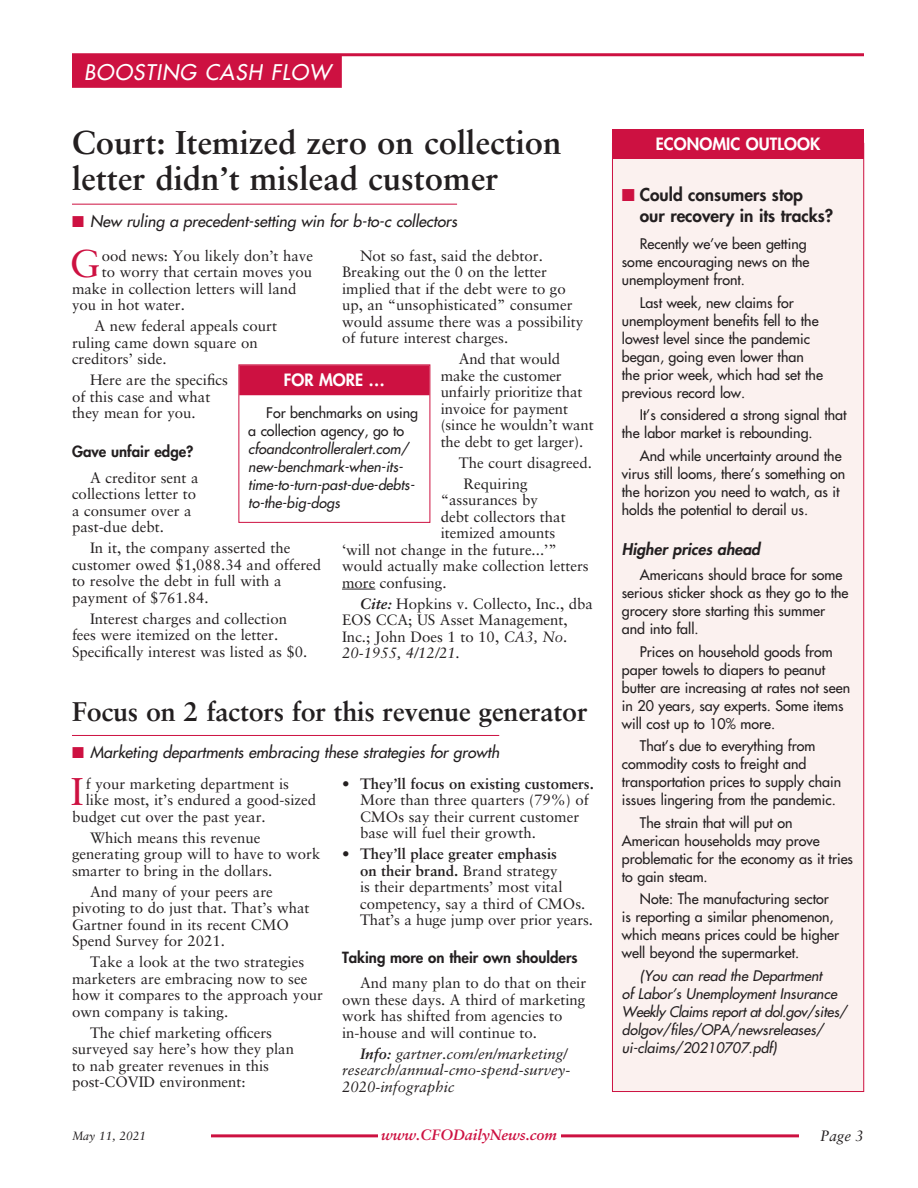
<style>
.page{position:relative;width:918px;height:1188px;background:#fff}
.page>*{position:absolute;margin:0;border:0;box-sizing:border-box;transform-origin:0 0}
._1a_Copy-drop_charac{font:38.7px "Sabon";color:#cd1141}
.Major_Headline{font:700 33px/36px "Sabon";color:#231f20}
.Minor_Headline{font:700 27px "Sabon";letter-spacing:-.01em;color:#231f20}
.Department_Head{font:italic 21px "Futura";letter-spacing:.05em;color:#fff}
._7__Sidebar_headline{font:800 17.25px/21px "Futura";color:#231f20}
._9__sidebar_cap{font:800 16.5px "Futura";letter-spacing:.005em;color:#fff}
.Kicker__Story{font:italic 15.75px "Futura";color:#231f20}
._8__Sidebar_sub-head{font:italic 800 15.75px "Futura";color:#231f20}
._1___Copy{font:15px/16.5px "Sabon";color:#231f20}
._3__Copy_Bullets{font:15px/16.5px "Sabon";color:#231f20}
._1a_Copy-drop_charac-2{font:15px "Sabon";color:#231f20}
._4__credit{font:15px/16.5px "Sabon";color:#231f20}
._4__credit-2{font:italic 15px/16.5px "Sabon";color:#231f20}
._2__Copy_Sub-Head{font:800 15px "Futura";color:#231f20}
.t1{font:italic 700 15px "Sabon";color:#cd1141}
._5__Sidebar_Copy{font:14.25px/18px "Futura";color:#231f20}
._6a_Sidebar_Source{font:italic 14.25px/18px "Futura";color:#231f20}
._5__Sidebar_Copy-2{font:italic 14.25px/18px "Futura";color:#231f20}
.t2{font:italic 12px "Sabon";color:#231f20}
.s1{color:#cd1141}
.s2{font-weight:700;font-style:italic}
.s3{font-style:italic}
.s4{font-style:normal}
.s5{font-weight:700}
</style>
<div class="page">
<hr style="left:342px;top:589px;width:33px;height:1px;background:#231f20">
<div style="left:72px;top:55px;width:270px;height:33px;background:#cd1141"></div>
<hr style="left:72px;top:53px;width:792px;height:3px;background:#cd1141">
<div style="left:612px;top:143px;width:252px;height:949px;background:#fbf1ef"></div>
<hr style="left:72px;top:204px;width:385px;height:1px;background:#cd1141">
<hr style="left:72px;top:735px;width:427px;height:1px;background:#cd1141">
<div style="left:612px;top:129px;width:252px;height:30px;background:#cd1141"></div>
<hr style="left:72px;top:1134px;width:792px;height:3px;background:#cd1141">
<div style="left:800px;top:1120px;width:64px;height:30px;background:#fff"></div>
<div style="left:72px;top:1120px;width:138px;height:31px;background:#fff"></div>
<div style="left:378px;top:1123px;width:182px;height:21px;background:#fff"></div>
<div style="left:239px;top:365px;width:191px;height:30px;background:#cd1141"></div>
<div style="left:238px;top:364px;width:192px;height:159px;border:1px solid #cd1141"></div>
<p class="Department_Head" style="left:84px;top:59px;width:248px">BOOSTING CASH FLOW</p>
<p class="Major_Headline" style="left:72px;top:123px;width:491px">Court: Itemized zero on collection letter didn’t mislead customer</p>
<p class="Kicker__Story" style="left:72px;top:211px;width:387px"><span class="s1">■</span> New ruling a precedent-setting win for b-to-c collectors</p>
<p class="_1a_Copy-drop_charac" style="left:70px;top:241px;width:32px">G</p>
<p class="_1a_Copy-drop_charac-2" style="left:102px;top:246px;width:213px">ood news: You likely don’t have</p>
<p class="_1___Copy" style="left:342px;top:247px;width:243px;text-indent:18px">Not so fast, said the debtor.<br>Breaking out the 0 on the letter implied that if the debt were to go up, an “unsophisticated” consumer would assume there was a possibility of future interest charges.</p>
<p class="_1___Copy" style="left:441px;top:350px;width:154px;text-indent:18px">And that would make the customer unfairly prioritize that invoice for payment (since he wouldn’t want the debt to get larger).</p>
<p class="_1___Copy" style="left:459px;top:454px;width:135px">The court disagreed.</p>
<p class="_1___Copy" style="left:463px;top:475px;width:66px">Requiring</p>
<p class="_1___Copy" style="left:441px;top:491px;width:99px">“assurances by</p>
<p class="_1___Copy" style="left:441px;top:508px;width:127px">debt collectors that</p>
<p class="_1___Copy" style="left:441px;top:524px;width:116px">itemized amounts</p>
<p class="_1___Copy" style="left:342px;top:541px;width:216px">‘will not change in the future...’”</p>
<p class="_1___Copy" style="left:342px;top:557px;width:248px">would actually make collection letters</p>
<p class="_1___Copy" style="left:342px;top:574px;width:106px">more confusing.</p>
<p class="_4__credit" style="left:342px;top:595px;width:252px;text-indent:18px"><span class="s2">Cite:</span> Hopkins v. Collecto, Inc., dba<br>EOS CCA; US Asset Management,<br>Inc.; John Does 1 to 10, <span class="s3">CA3, No.<br>20-1955, 4/12/21.</span></p>
<p class="_1a_Copy-drop_charac-2" style="left:102px;top:263px;width:212px">to worry that certain moves you</p>
<p class="_1a_Copy-drop_charac-2" style="left:72px;top:279px;width:226px">make in collection letters will land</p>
<p class="_1a_Copy-drop_charac-2" style="left:72px;top:296px;width:114px">you in hot water.</p>
<p class="_1___Copy" style="left:72px;top:317px;width:207px;text-indent:23px">A new federal appeals court ruling came down square on creditors’ side.</p>
<p class="_1___Copy" style="left:72px;top:371px;width:157px;text-indent:18px">Here are the specifics of this case and what they mean for you.</p>
<p class="_2__Copy_Sub-Head" style="left:72px;top:442px;width:123px">Gave unfair edge?</p>
<p class="_1___Copy" style="left:72px;top:469px;width:128px;text-indent:18px">A creditor sent a collections letter to a consumer over a past-due debt.</p>
<p class="_1___Copy" style="left:72px;top:539px;width:251px;text-indent:18px">In it, the company asserted the customer owed $1,088.34 and offered to resolve the debt in full with a payment of $761.84.</p>
<p class="_1___Copy" style="left:72px;top:610px;width:237px;text-indent:18px">Interest charges and collection fees were itemized on the letter.<br>Specifically interest was listed as $0.</p>
<p class="_9__sidebar_cap" style="left:284px;top:370px;width:103px">FOR MORE …</p>
<p class="_5__Sidebar_Copy-2" style="left:248px;top:404px;width:171px;text-indent:18px"><span class="s4">For benchmarks on using a collection agency, go to </span>cfoandcontrolleralert.com/ new-benchmark-when-its&shy;time-to-turn-past-due-debts&shy;to-the-big-dogs</p>
<p class="Minor_Headline" style="left:72px;top:695px;width:517px">Focus on 2 factors for this revenue generator</p>
<p class="Kicker__Story" style="left:72px;top:743px;width:429px"><span class="s1">■</span> Marketing departments embracing these strategies for growth</p>
<p class="_1a_Copy-drop_charac" style="left:71px;top:769px;width:14px">I</p>
<p class="_1a_Copy-drop_charac-2" style="left:86px;top:774px;width:205px">f your marketing department is</p>
<p class="_1a_Copy-drop_charac-2" style="left:86px;top:791px;width:232px">like most, it’s endured a good-sized</p>
<p class="_1a_Copy-drop_charac-2" style="left:72px;top:807px;width:195px">budget cut over the past year.</p>
<p class="_1___Copy" style="left:72px;top:829px;width:250px;text-indent:18px">Which means this revenue generating group will to have to work smarter to bring in the dollars.</p>
<p class="_1___Copy" style="left:72px;top:883px;width:239px;text-indent:18px">And many of your peers are pivoting to do just that. That’s what<br>Gartner found in its recent CMO<br>Spend Survey for 2021.</p>
<p class="_1___Copy" style="left:72px;top:953px;width:252px;text-indent:18px">Take a look at the two strategies marketers are embracing now to see how it compares to the approach your own company is taking.</p>
<p class="_1___Copy" style="left:72px;top:1024px;width:224px;text-indent:18px">The chief marketing officers surveyed say here’s how they plan to nab greater revenues in this post-COVID environment:</p>
<p class="_3__Copy_Bullets" style="left:360px;top:775px;width:235px;text-indent:-18px">• <span class="s5">They’ll focus on existing customers.<br></span>More than three quarters (79%) of CMOs say their current customer base will fuel their growth.</p>
<p class="_3__Copy_Bullets" style="left:360px;top:845px;width:235px;text-indent:-18px">• <span class="s5">They’ll place greater emphasis<br>on their brand.</span> Brand strategy<br>is their departments’ most vital competency, say a third of CMOs.<br>That’s a huge jump over prior years.</p>
<p class="_2__Copy_Sub-Head" style="left:342px;top:948px;width:237px">Taking more on their own shoulders</p>
<p class="_1___Copy" style="left:342px;top:974px;width:246px;text-indent:18px">And many plan to do that on their own these days. A third of marketing work has shifted from agencies to in-house and will continue to.</p>
<p class="_4__credit-2" style="left:342px;top:1045px;width:230px;text-indent:18px"><span class="s5">Info:</span> gartner.com/en/marketing/ research/annual-cmo-spend-survey-<br>2020-infographic</p>
<p class="_9__sidebar_cap" style="left:656px;top:133px;width:166px">ECONOMIC OUTLOOK</p>
<p class="_7__Sidebar_headline" style="left:640px;top:184px;width:195px;text-indent:-18px"><span class="s1">■</span> Could consumers stop<br>our recovery in its tracks?</p>
<p class="_5__Sidebar_Copy" style="left:622px;top:235px;width:189px;text-indent:18px">Recently we’ve been getting some encouraging news on the unemployment front.</p>
<p class="_5__Sidebar_Copy" style="left:622px;top:294px;width:203px;text-indent:18px">Last week, new claims for unemployment benefits fell to the lowest level since the pandemic began, going even lower than the prior week, which had set the previous record low.</p>
<p class="_5__Sidebar_Copy" style="left:622px;top:406px;width:226px;text-indent:18px">It’s considered a strong signal that the labor market is rebounding.</p>
<p class="_5__Sidebar_Copy" style="left:622px;top:447px;width:225px;text-indent:18px">And while uncertainty around the virus still looms, there’s something on the horizon you need to watch, as it holds the potential to derail us.</p>
<p class="_8__Sidebar_sub-head" style="left:622px;top:539px;width:140px">Higher prices ahead</p>
<p class="_5__Sidebar_Copy" style="left:622px;top:566px;width:228px;text-indent:18px">Americans should brace for some serious sticker shock as they go to the grocery store starting this summer and into fall.</p>
<p class="_5__Sidebar_Copy" style="left:622px;top:642px;width:230px;text-indent:18px">Prices on household goods from paper towels to diapers to peanut butter are increasing at rates not seen in 20 years, say experts. Some items will cost up to 10% more.</p>
<p class="_5__Sidebar_Copy" style="left:622px;top:737px;width:221px;text-indent:18px">That’s due to everything from commodity costs to freight and transportation prices to supply chain issues lingering from the pandemic.</p>
<p class="_5__Sidebar_Copy" style="left:622px;top:813px;width:233px;text-indent:18px">The strain that will put on<br>American households may prove problematic for the economy as it tries to gain steam.</p>
<p class="_5__Sidebar_Copy" style="left:622px;top:890px;width:219px;text-indent:18px">Note: The manufacturing sector is reporting a similar phenomenon, which means prices could be higher well beyond the supermarket.</p>
<p class="_6a_Sidebar_Source" style="left:622px;top:966px;width:227px;text-indent:18px">(You can read the Department<br>of Labor’s Unemployment Insurance Weekly Claims report at dol.gov/sites/ dolgov/files/OPA/newsreleases/ ui-claims/20210707.pdf)</p>
<p class="t2" style="left:72px;top:1129px;width:76px">May 11, 2021</p>
<p class="t1" style="left:381px;top:1125px;width:177px">www.CFODailyNews.com</p>
<p class="_4__credit-2" style="left:820px;top:1128px;width:45px">Page 3</p>
</div>
